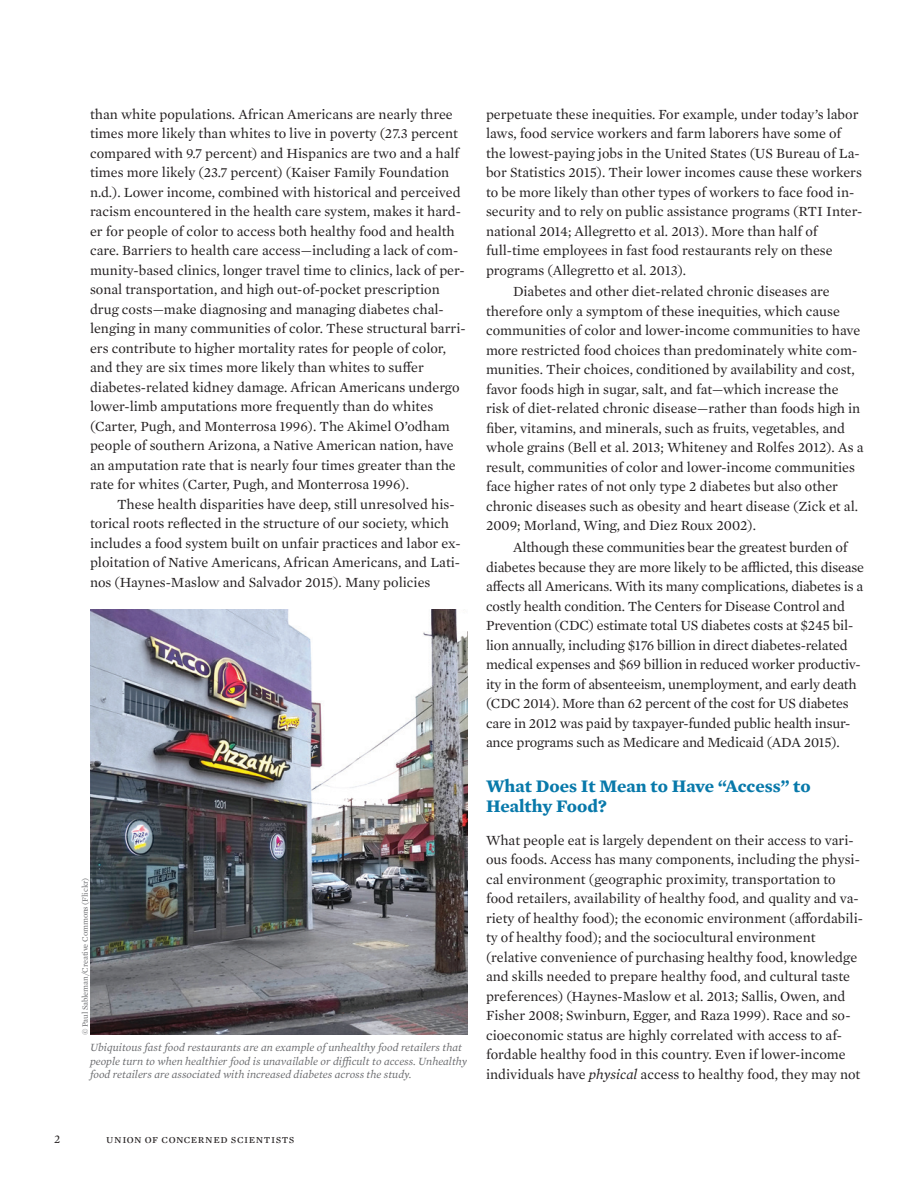
<style>
.page{position:relative;width:918px;height:1188px;background:#fff}
.page>*{position:absolute;margin:0;border:0;box-sizing:border-box;transform-origin:0 0}
.First-level_subhead{font:700 18px/20.2px "Mercury Text G1";color:#0879aa}
.Body_Text__w__indent{font:14.25px/19.5px "Mercury Text G1";color:#231f20}
.Body_Text__first_par{font:14.25px/19.5px "Mercury Text G1";color:#231f20}
.t1{font:12px "Mercury Text G1";letter-spacing:.045em;color:#231f20}
.Photo_caption_text{font:italic 11.25px/13.5px "Mercury Text G1";color:#6c6d70}
.Photo_credits{font:8.25px "Mercury Text G1";letter-spacing:-.01em;color:#6c6d70}
.s1{font-style:italic}
</style>
<div class="page">
<img style="left:90px;top:610px;width:378px;height:425px">
<p class="Body_Text__first_par" style="left:90px;top:103px;width:377px">than white populations. African Americans are nearly three times more likely than whites to live in poverty (27.3 percent compared with 9.7 percent) and Hispanics are two and a half times more likely (23.7 percent) (Kaiser Family Foundation n.d.). Lower income, combined with historical and perceived racism encountered in the health care system, makes it hard&shy;er for people of color to access both healthy food and health care. Barriers to health care access—including a lack of com&shy;munity-based clinics, longer travel time to clinics, lack of per&shy;sonal transportation, and high out-of-pocket prescription drug costs—make diagnosing and managing diabetes chal&shy;lenging in many communities of color. These structural barri&shy;ers contribute to higher mortality rates for people of color, and they are six times more likely than whites to suffer diabetes-related kidney damage. African Americans undergo lower-limb amputations more frequently than do whites (Carter, Pugh, and Monterrosa 1996). The Akimel O’odham people of southern Arizona, a Native American nation, have an amputation rate that is nearly four times greater than the rate for whites (Carter, Pugh, and Monterrosa 1996).</p>
<p class="Body_Text__w__indent" style="left:90px;top:493px;width:372px;text-indent:27px">These health disparities have deep, still unresolved his&shy;torical roots reflected in the structure of our society, which includes a food system built on unfair practices and labor ex&shy;ploitation of Native Americans, African Americans, and Lati&shy;nos (Haynes-Maslow and Salvador 2015). Many policies</p>
<p class="Photo_credits" style="left:79px;top:1035px;width:158px;rotate:-90deg">© Paul Sableman/Creative Commons (Flickr)</p>
<p class="Photo_caption_text" style="left:90px;top:1040px;width:379px">Ubiquitous fast food restaurants are an example of unhealthy food retailers that people turn to when healthier food is unavailable or difficult to access. Unhealthy food retailers are associated with increased diabetes across the study.</p>
<p class="Body_Text__w__indent" style="left:486px;top:103px;width:378px">perpetuate these inequities. For example, under today’s labor laws, food service workers and farm laborers have some of the lowest-paying jobs in the United States (US Bureau of La&shy;bor Statistics 2015). Their lower incomes cause these workers to be more likely than other types of workers to face food in&shy;security and to rely on public assistance programs (RTI Inter&shy;national 2014; Allegretto et al. 2013). More than half of full-time employees in fast food restaurants rely on these programs (Allegretto et al. 2013).</p>
<p class="Body_Text__w__indent" style="left:486px;top:281px;width:379px;text-indent:27px">Diabetes and other diet-related chronic diseases are therefore only a symptom of these inequities, which cause communities of color and lower-income communities to have more restricted food choices than predominately white com&shy;munities. Their choices, conditioned by availability and cost, favor foods high in sugar, salt, and fat—which increase the risk of diet-related chronic disease—rather than foods high in fiber, vitamins, and minerals, such as fruits, vegetables, and whole grains (Bell et al. 2013; Whiteney and Rolfes 2012). As a result, communities of color and lower-income communities face higher rates of not only type 2 diabetes but also other chronic diseases such as obesity and heart disease (Zick et al.<br>2009; Morland, Wing, and Diez Roux 2002).</p>
<p class="Body_Text__w__indent" style="left:486px;top:537px;width:380px;text-indent:27px">Although these communities bear the greatest burden of diabetes because they are more likely to be afflicted, this disease affects all Americans. With its many complications, diabetes is a costly health condition. The Centers for Disease Control and Prevention (CDC) estimate total US diabetes costs at $245 bil&shy;lion annually, including $176 billion in direct diabetes-related medical expenses and $69 billion in reduced worker productiv&shy;ity in the form of absenteeism, unemployment, and early death (CDC 2014). More than 62 percent of the cost for US diabetes care in 2012 was paid by taxpayer-funded public health insur&shy;ance programs such as Medicare and Medicaid (ADA 2015).</p>
<p class="First-level_subhead" style="left:486px;top:775px;width:326px">What Does It Mean to Have “Access” to<br>Healthy Food?</p>
<p class="Body_Text__first_par" style="left:486px;top:830px;width:379px">What people eat is largely dependent on their access to vari&shy;ous foods. Access has many components, including the physi&shy;cal environment (geographic proximity, transportation to food retailers, availability of healthy food, and quality and va&shy;riety of healthy food); the economic environment (affordabili&shy;ty of healthy food); and the sociocultural environment (relative convenience of purchasing healthy food, knowledge and skills needed to prepare healthy food, and cultural taste preferences) (Haynes-Maslow et al. 2013; Sallis, Owen, and Fisher 2008; Swinburn, Egger, and Raza 1999). Race and so&shy;cioeconomic status are highly correlated with access to af&shy;fordable healthy food in this country. Even if lower-income individuals have <span class="s1">physical</span> access to healthy food, they may not</p>
<p class="t1" style="left:54px;top:1130px;width:8px">2</p>
<p class="t1" style="left:106px;top:1130px;width:190px">union of concerned scientists</p>
</div>
